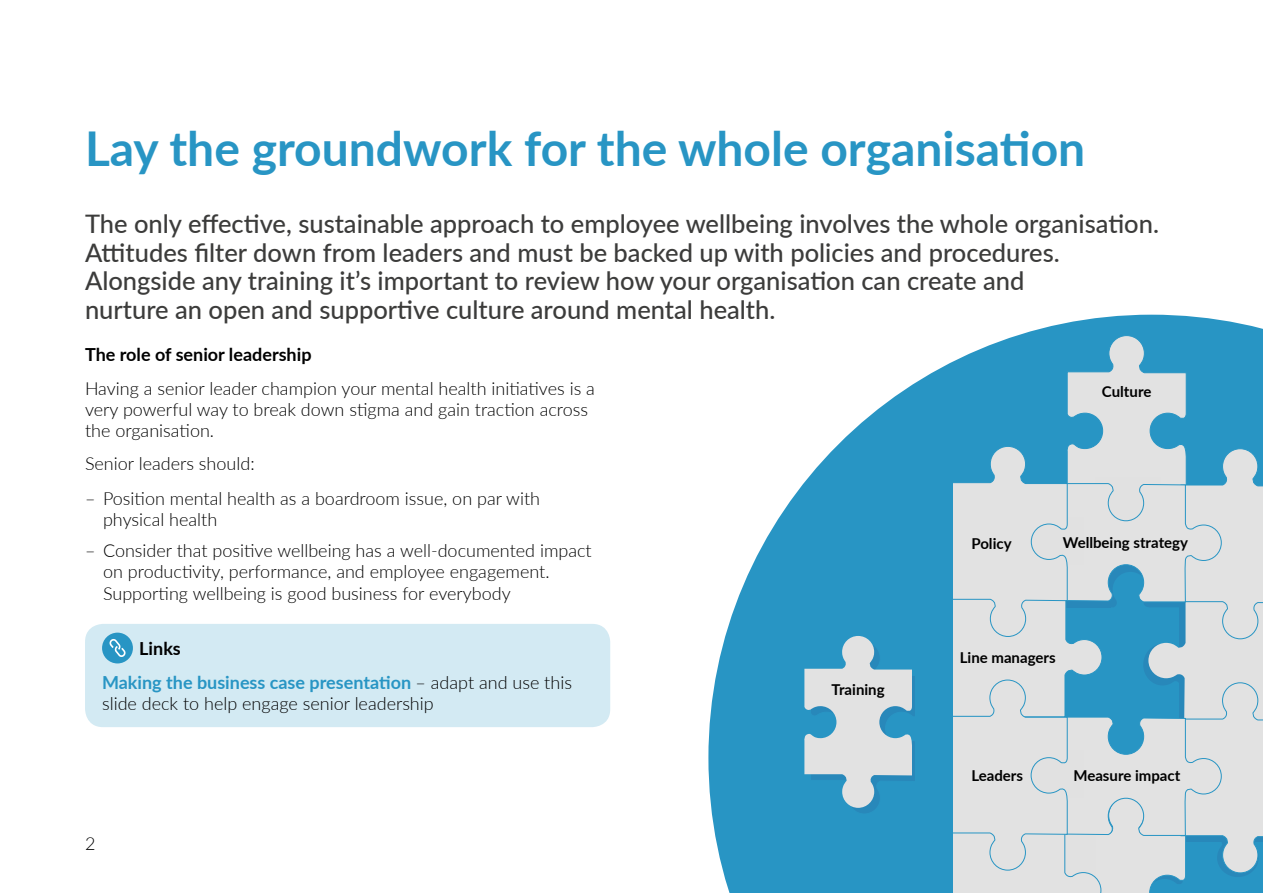
<style>
.page{position:relative;width:1263px;height:893px;background:#fff}
.page>*{position:absolute;margin:0;border:0;box-sizing:border-box;transform-origin:0 0}
.t1{font:700 48px "Lato";color:#2895c4}
.t2{font:500 25.5px/28.5px "Lato";color:#3c3c3b}
.t3{font:300 18px/21.6px "Lato";color:#000}
.t4{font:700 18px/33.8px "Lato";color:#2895c4}
.t5{font:700 18px "Lato";color:#000}
.t6{font:700 15px "Lato";color:#000}
.s1{color:#000}
.s2{font-weight:300;color:#000}
</style>
<div class="page">
<svg style="left:708px;top:315px;width:555px;height:578px;fill:#2895c4"></svg>
<div style="left:85px;top:624px;width:525px;height:103px;background:#d3eaf3;border-radius:18px"></div>
<div style="left:102px;top:633px;width:31px;height:30px;background:#2895c4;border-radius:50%"></div>
<svg style="left:110px;top:639px;width:16px;height:18px"></svg>
<svg style="left:946px;top:335px;width:317px;height:558px"></svg>
<svg style="left:803px;top:636px;width:112px;height:179px"></svg>
<div style="left:915px;top:473px;width:38px;height:420px;background:#2895c4"></div>
<h1 class="t1" style="left:85px;top:113px;width:1002px">Lay the groundwork for the whole organisation</h1>
<p class="t2" style="left:85px;top:209px;width:1075px">The only effective, sustainable approach to employee wellbeing involves the whole organisation.<br>Attitudes filter down from leaders and must be backed up with policies and procedures.<br>Alongside any training it’s important to review how your organisation can create and<br>nurture an open and supportive culture around mental health.</p>
<p class="t5" style="left:85px;top:341px;width:228px">The role of senior leadership</p>
<p class="t3" style="left:85px;top:377px;width:511px;line-height:21px">Having a senior leader champion your mental health initiatives is a very powerful way to break down stigma and gain traction across the organisation.</p>
<p class="t3" style="left:85px;top:452px;width:171px">Senior leaders should:</p>
<p class="t3" style="left:103px;top:489px;width:439px;text-indent:-18px">– Position mental health as a boardroom issue, on par with physical health</p>
<p class="t3" style="left:103px;top:540px;width:490px;text-indent:-18px">– Consider that positive wellbeing has a well-documented impact on productivity, performance, and employee engagement.<br>Supporting wellbeing is good business for everybody</p>
<p class="t4" style="left:102px;top:631px;width:471px;text-indent:37px"><span class="s1">Links<br></span>Making the business case presentation <span class="s2">– adapt and use this</span></p>
<p class="t3" style="left:102px;top:694px;width:333px">slide deck to help engage senior leadership</p>
<p class="t6" style="left:1102px;top:380px;width:51px">Culture</p>
<p class="t6" style="left:971px;top:532px;width:42px">Policy</p>
<p class="t6" style="left:1063px;top:531px;width:127px">Wellbeing strategy</p>
<p class="t6" style="left:960px;top:647px;width:97px">Line managers</p>
<p class="t6" style="left:832px;top:679px;width:55px">Training</p>
<p class="t3" style="left:85px;top:834px;width:12px">2</p>
<p class="t6" style="left:971px;top:764px;width:53px">Leaders</p>
<p class="t6" style="left:1073px;top:764px;width:108px">Measure impact</p>
</div>
